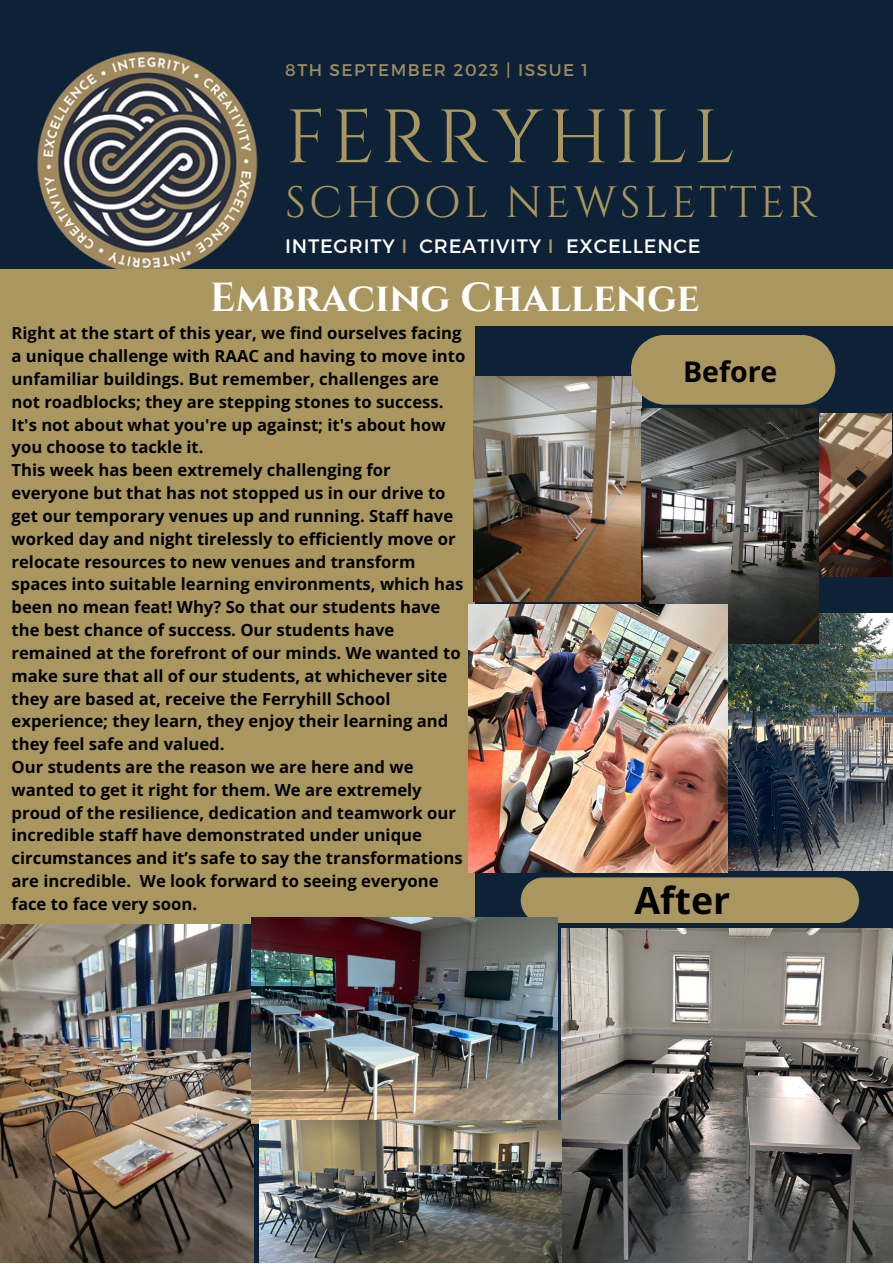
<style>
.page{position:relative;width:893px;height:1264px;background:#fff}
.page>*{position:absolute;margin:0;border:0;box-sizing:border-box;transform-origin:0 0}
.t1{font:75.3px "Cinzel";letter-spacing:.07em;color:#aa9760}
.t2{font:43.8px "Cinzel";letter-spacing:.07em;color:#aa9760}
.t3{font:700 40.5px "Cinzel";color:#fff}
.t4{font:700 37.5px "Open Sans";color:#000}
.t5{font:700 28.5px "Open Sans";color:#000}
.t6{font:19.35px "Montserrat";letter-spacing:.04em;color:#fff}
.t7{font:16.95px "Montserrat";letter-spacing:.09em;color:#a18b60}
.t8{font:700 16.65px/22.8px "Open Sans";color:#000}
.s1{color:#aa9760}
</style>
<div class="page">
<div style="left:0;top:0;width:892px;height:1262px;background:#0d2236"></div>
<img style="left:37px;top:51px;width:221px;height:218px">
<div style="left:0;top:269px;width:892px;height:57px;background:#aa9760"></div>
<div style="left:0;top:326px;width:475px;height:598px;background:#aa9760"></div>
<img style="left:473px;top:377px;width:168px;height:224px">
<svg style="left:630px;top:335px;width:205px;height:70px;background:#9f8f5e"></svg>
<div style="left:520px;top:877px;width:338px;height:46px;background:#aa9760"></div>
<img style="left:818px;top:414px;width:73px;height:163px">
<img style="left:727px;top:614px;width:165px;height:256px">
<img style="left:642px;top:408px;width:176px;height:235px">
<img style="left:0;top:924px;width:253px;height:337px">
<img style="left:468px;top:604px;width:259px;height:268px">
<img style="left:561px;top:928px;width:331px;height:333px">
<img style="left:252px;top:917px;width:306px;height:206px">
<img style="left:259px;top:1120px;width:303px;height:142px">
<p class="t7" style="left:285px;top:59px;width:304px">8TH SEPTEMBER 2023 | ISSUE 1</p>
<p class="t1" style="left:285px;top:89px;width:451px">FERRYHILL</p>
<p class="t2" style="left:285px;top:175px;width:534px">SCHOOL NEWSLETTER</p>
<p class="t6" style="left:285px;top:233px;width:417px">INTEGRITY <span class="s1">I</span> CREATIVITY <span class="s1">I</span> EXCELLENCE</p>
<p class="t3" style="left:210px;top:271px;width:491px">Embracing Challenge</p>
<p class="t8" style="left:12px;top:321px;width:455px">Right at the start of this year, we find ourselves facing a unique challenge with RAAC and having to move into unfamiliar buildings. But remember, challenges are not roadblocks; they are stepping stones to success.<br>It's not about what you're up against; it's about how you choose to tackle it.</p>
<p class="t8" style="left:12px;top:458px;width:453px">This week has been extremely challenging for everyone but that has not stopped us in our drive to get our temporary venues up and running. Staff have worked day and night tirelessly to efficiently move or relocate resources to new venues and transform spaces into suitable learning environments, which has been no mean feat! Why? So that our students have the best chance of success. Our students have remained at the forefront of our minds. We wanted to make sure that all of our students, at whichever site they are based at, receive the Ferryhill School experience; they learn, they enjoy their learning and they feel safe and valued.</p>
<p class="t8" style="left:12px;top:755px;width:452px">Our students are the reason we are here and we wanted to get it right for them. We are extremely proud of the resilience, dedication and teamwork our incredible staff have demonstrated under unique circumstances and it’s safe to say the transformations are incredible. We look forward to seeing everyone face to face very soon.</p>
<p class="t5" style="left:683px;top:351px;width:96px">Before</p>
<p class="t4" style="left:634px;top:874px;width:97px">After</p>
</div>
